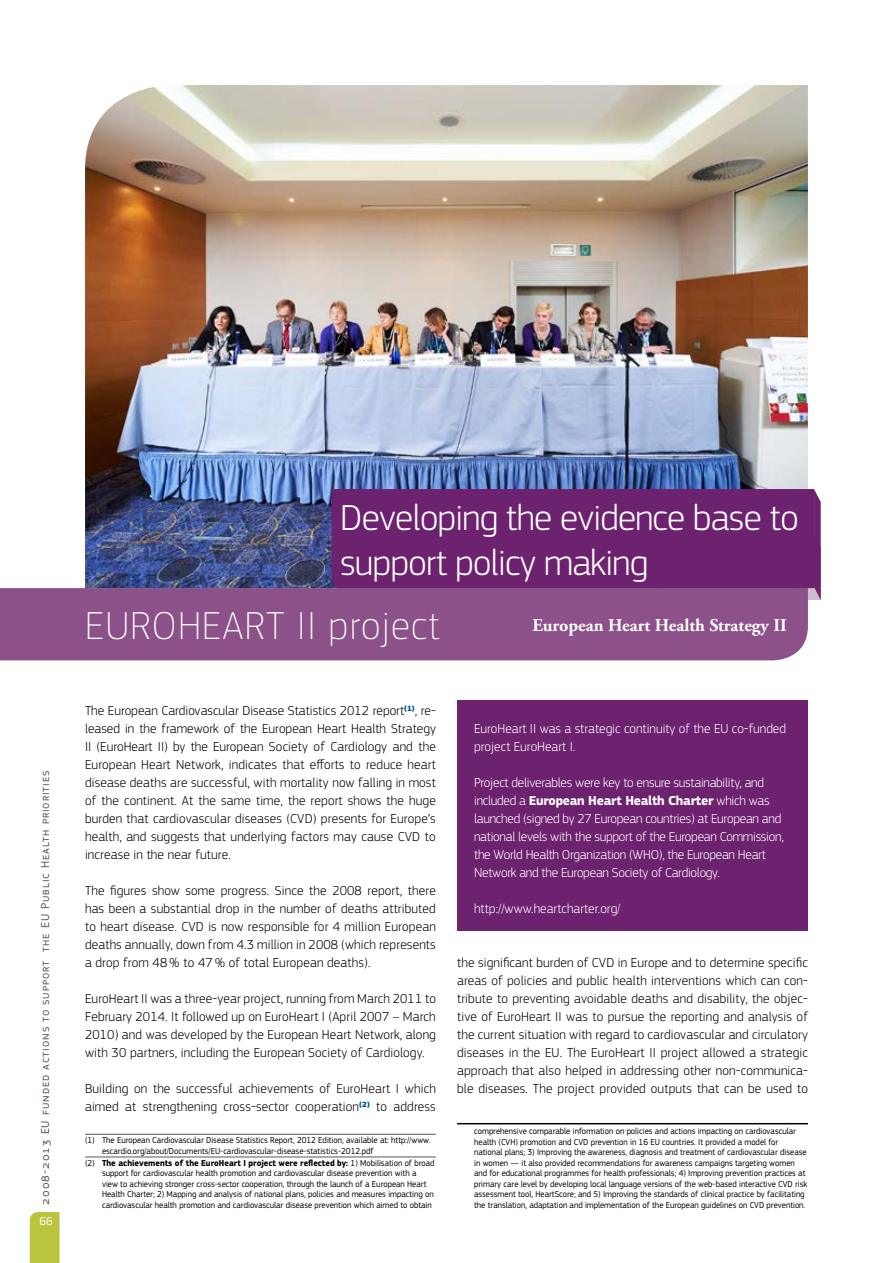
<style>
.page{position:relative;width:893px;height:1263px;background:#fff}
.page>*{position:absolute;margin:0;border:0;box-sizing:border-box;transform-origin:0 0}
.t1{font:100 40.5px "EC Square Sans Pro";letter-spacing:.03em;color:#fff}
.t2{font:300 37.5px/45px "EC Square Sans Pro";letter-spacing:-.02em;color:#fff}
.t3{font:700 18px "Adobe Garamond Pro";color:#fff}
.t4{font:300 13.5px/18px "EC Square Sans Pro";letter-spacing:.01em;color:#000;text-align:justify}
.t5{font:300 13.5px/18px "EC Square Sans Pro";letter-spacing:-.02em;color:#fff}
.t6{font:300 13.5px/18px "EC Square Sans Pro";color:#fff}
.t7{font:12px "EC Square Sans Pro";letter-spacing:.075em;color:#535c55}
.t8{font:12px "EC Square Sans Pro";color:#fff}
.t9{font:9px/10.5px "EC Square Sans Pro";color:#000;scale:.95 1}
.s1{font-weight:700}
</style>
<div class="page">
<div style="left:30px;top:1212px;width:30px;height:51px;background:#b9c53f"></div>
<hr style="left:85px;top:1134px;width:351px;height:1px;background:#535c55">
<hr style="left:85px;top:1157px;width:351px;height:1px;background:#535c55">
<hr style="left:457px;top:1123px;width:351px;height:1px;background:#000">
<div style="left:457px;top:700px;width:351px;height:231px;background:#6d226f"></div>
<img style="left:85px;top:85px;width:723px;height:503px">
<div style="left:0;top:588px;width:808px;height:72px;background:#8b5188"></div>
<div style="left:808px;top:547px;width:13px;height:53px;background:#d0bbd0"></div>
<svg style="left:814px;top:489px;width:7px;height:111px"></svg>
<div style="left:332px;top:489px;width:482px;height:99px;background:#6d226f"></div>
<p class="t7" style="left:38px;top:1204px;width:436px;rotate:-90deg">2008-2013 EU funded actions to support the EU Public Health priorities</p>
<p class="t8" style="left:39px;top:1214px;width:15px">66</p>
<h2 class="t2" style="left:340px;top:495px;width:460px">Developing the evidence base to support policy making</h2>
<h3 class="t3" style="left:532px;top:615px;width:256px">European Heart Health Strategy II</h3>
<h1 class="t1" style="left:85px;top:602px;width:356px">EUROHEART II project</h1>
<p class="t4" style="left:85px;top:702px;width:352px">The European Cardiovascular Disease Statistics 2012 report<sup>(1)</sup>, re&shy;leased in the framework of the European Heart Health Strategy II (EuroHeart II) by the European Society of Cardiology and the European Heart Network, indicates that efforts to reduce heart disease deaths are successful, with mortality now falling in most of the continent. At the same time, the report shows the huge burden that cardiovascular diseases (CVD) presents for Europe’s health, and suggests that underlying factors may cause CVD to increase in the near future.</p>
<p class="t4" style="left:85px;top:881px;width:352px">The figures show some progress. Since the 2008 report, there has been a substantial drop in the number of deaths attributed to heart disease. CVD is now responsible for 4 million European deaths annually, down from 4.3 million in 2008 (which represents a drop from 48% to 47% of total European deaths).</p>
<p class="t4" style="left:85px;top:989px;width:352px">EuroHeart II was a three-year project, running from March 2011 to February 2014. It followed up on EuroHeart I (April 2007 – March 2010) and was developed by the European Heart Network, along with 30 partners, including the European Society of Cardiology.</p>
<p class="t4" style="left:85px;top:1079px;width:352px">Building on the successful achievements of EuroHeart I which aimed at strengthening cross-sector cooperation<sup>(2)</sup> to address</p>
<p class="t9" style="left:102px;top:1135px;width:347px;text-indent:-17px">(1) The European Cardiovascular Disease Statistics Report, 2012 Edition, available at: http://www. escardio.org/about/Documents/EU-cardiovascular-disease-statistics-2012.pdf</p>
<p class="t9" style="left:102px;top:1157px;width:352px;text-indent:-17px">(2) <span class="s1">The achievements of the EuroHeart I project were reflected by:</span> 1) Mobilisation of broad support for cardiovascular health promotion and cardiovascular disease prevention with a view to achieving stronger cross-sector cooperation, through the launch of a European Heart Health Charter; 2) Mapping and analysis of national plans, policies and measures impacting on cardiovascular health promotion and cardiovascular disease prevention which aimed to obtain</p>
<p class="t6" style="left:474px;top:720px;width:313px">EuroHeart II was a strategic continuity of the EU co-funded project EuroHeart I.</p>
<p class="t5" style="left:474px;top:774px;width:311px">Project deliverables were key to ensure sustainability, and included a <span class="s1">European Heart Health Charter</span> which was launched (signed by 27 European countries) at European and national levels with the support of the European Commission, the World Health Organization (WHO), the European Heart Network and the European Society of Cardiology.</p>
<p class="t6" style="left:474px;top:899px;width:148px">http://www.heartcharter.org/</p>
<p class="t4" style="left:457px;top:954px;width:352px">the significant burden of CVD in Europe and to determine specific areas of policies and public health interventions which can con&shy;tribute to preventing avoidable deaths and disability, the objec&shy;tive of EuroHeart II was to pursue the reporting and analysis of the current situation with regard to cardiovascular and circulatory diseases in the EU. The EuroHeart II project allowed a strategic approach that also helped in addressing other non-communica&shy;ble diseases. The project provided outputs that can be used to</p>
<p class="t9" style="left:474px;top:1126px;width:352px">comprehensive comparable information on policies and actions impacting on cardiovascular health (CVH) promotion and CVD prevention in 16 EU countries. It provided a model for national plans; 3) Improving the awareness, diagnosis and treatment of cardiovascular disease in women — it also provided recommendations for awareness campaigns targeting women and for educational programmes for health professionals; 4) Improving prevention practices at primary care level by developing local language versions of the web-based interactive CVD risk assessment tool, HeartScore; and 5) Improving the standards of clinical practice by facilitating the translation, adaptation and implementation of the European guidelines on CVD prevention.</p>
</div>
